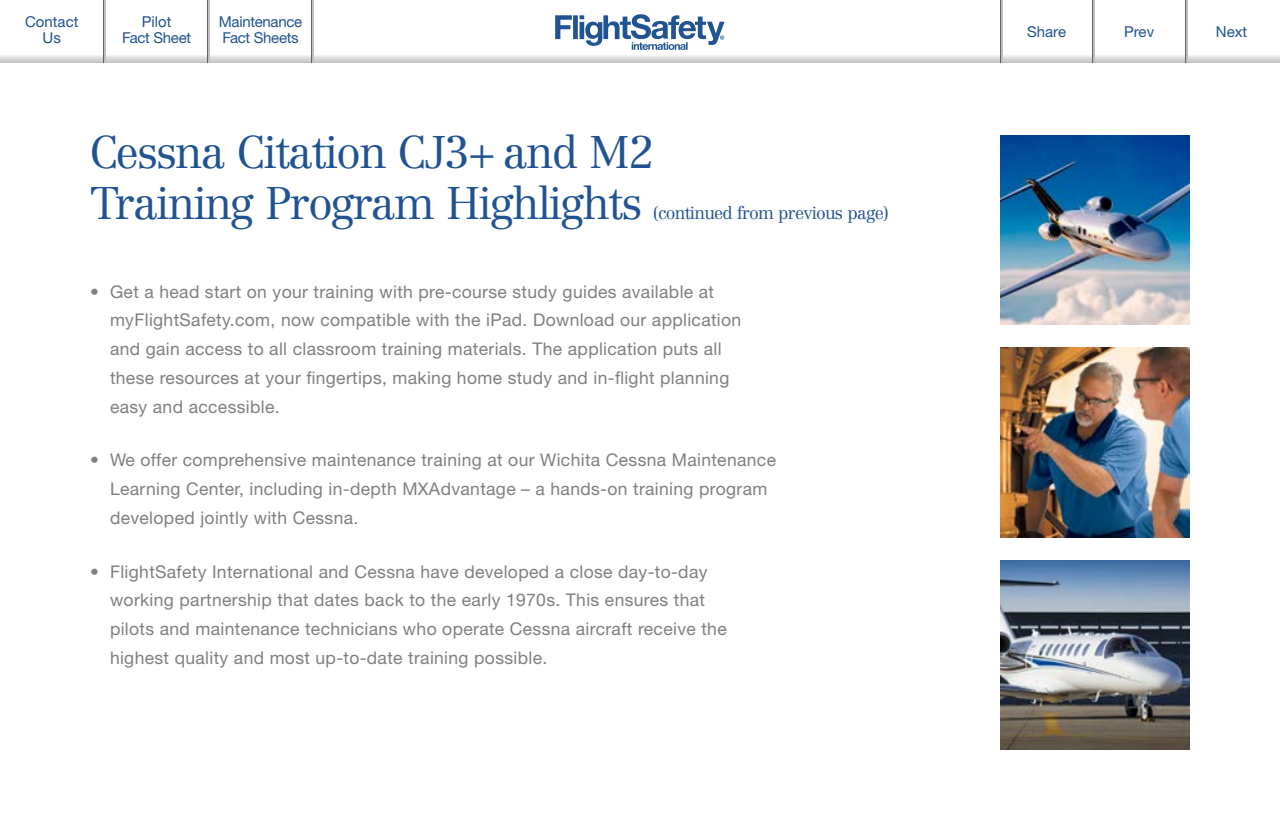
<style>
.page{position:relative;width:1280px;height:840px;background:#fff}
.page>*{position:absolute;margin:0;border:0;box-sizing:border-box;transform-origin:0 0}
.t1{font:300 45px/51.2px "Centennial";letter-spacing:-.04em;color:#205392}
.t2{font:17.5px/28.8px "Helvetica Neue";letter-spacing:.02em;color:#7e7f81}
.t3{font:300 17.5px "Centennial";letter-spacing:-.04em;color:#205392}
.t4{font:15px/16.2px "Helvetica Neue";letter-spacing:-.02em;color:#205392}
.t5{font:15px/16.2px "Helvetica Neue";color:#205392;text-align:center}
</style>
<div class="page">
<svg style="left:555px;top:14px;width:170px;height:36px"></svg>
<svg style="left:0;top:54px;width:1280px;height:8px"></svg>
<hr style="left:104px;top:0;width:1px;height:62px;background:#636363">
<hr style="left:105px;top:0;width:1px;height:62px;background:#bfbfbf">
<hr style="left:207px;top:0;width:2px;height:62px;background:#636363">
<hr style="left:209px;top:0;width:1px;height:62px;background:#bfbfbf">
<hr style="left:311px;top:0;width:1px;height:62px;background:#636363">
<hr style="left:312px;top:0;width:2px;height:62px;background:#bfbfbf">
<hr style="left:1000px;top:0;width:1px;height:62px;background:#636363">
<hr style="left:1001px;top:0;width:1px;height:62px;background:#bfbfbf">
<hr style="left:1092px;top:0;width:2px;height:62px;background:#636363">
<hr style="left:1094px;top:0;width:1px;height:62px;background:#bfbfbf">
<hr style="left:1185px;top:0;width:1px;height:62px;background:#636363">
<hr style="left:1186px;top:0;width:2px;height:62px;background:#bfbfbf">
<img style="left:1000px;top:348px;width:190px;height:190px">
<img style="left:1000px;top:135px;width:190px;height:190px">
<img style="left:1000px;top:560px;width:190px;height:190px">
<p class="t5" style="left:25px;top:13px;width:55px">Contact<br>Us</p>
<p class="t4" style="left:219px;top:13px;width:85px">Maintenance<br>Fact Sheets</p>
<p class="t4" style="left:122px;top:13px;width:70px;text-align:center">Pilot<br>Fact Sheet</p>
<p class="t4" style="left:1027px;top:23px;width:40px">Share</p>
<p class="t4" style="left:1124px;top:23px;width:32px">Prev</p>
<p class="t4" style="left:1216px;top:23px;width:33px">Next</p>
<h1 class="t1" style="left:90px;top:126px;width:566px">Cessna Citation CJ3+ and M2<br>Training Program Highlights</h1>
<p class="t3" style="left:653px;top:202px;width:237px">(continued from previous page)</p>
<p class="t2" style="left:110px;top:277px;width:633px;text-indent:-20px">• Get a head start on your training with pre-course study guides available at myFlightSafety.com, now compatible with the iPad. Download our application and gain access to all classroom training materials. The application puts all these resources at your fingertips, making home study and in-flight planning easy and accessible.</p>
<p class="t2" style="left:110px;top:445px;width:668px;text-indent:-20px">• We offer comprehensive maintenance training at our Wichita Cessna Maintenance<br>Learning Center, including in-depth MXAdvantage – a hands-on training program developed jointly with Cessna.</p>
<p class="t2" style="left:110px;top:557px;width:618px;text-indent:-20px">• FlightSafety International and Cessna have developed a close day-to-day working partnership that dates back to the early 1970s. This ensures that pilots and maintenance technicians who operate Cessna aircraft receive the highest quality and most up-to-date training possible.</p>
</div>
